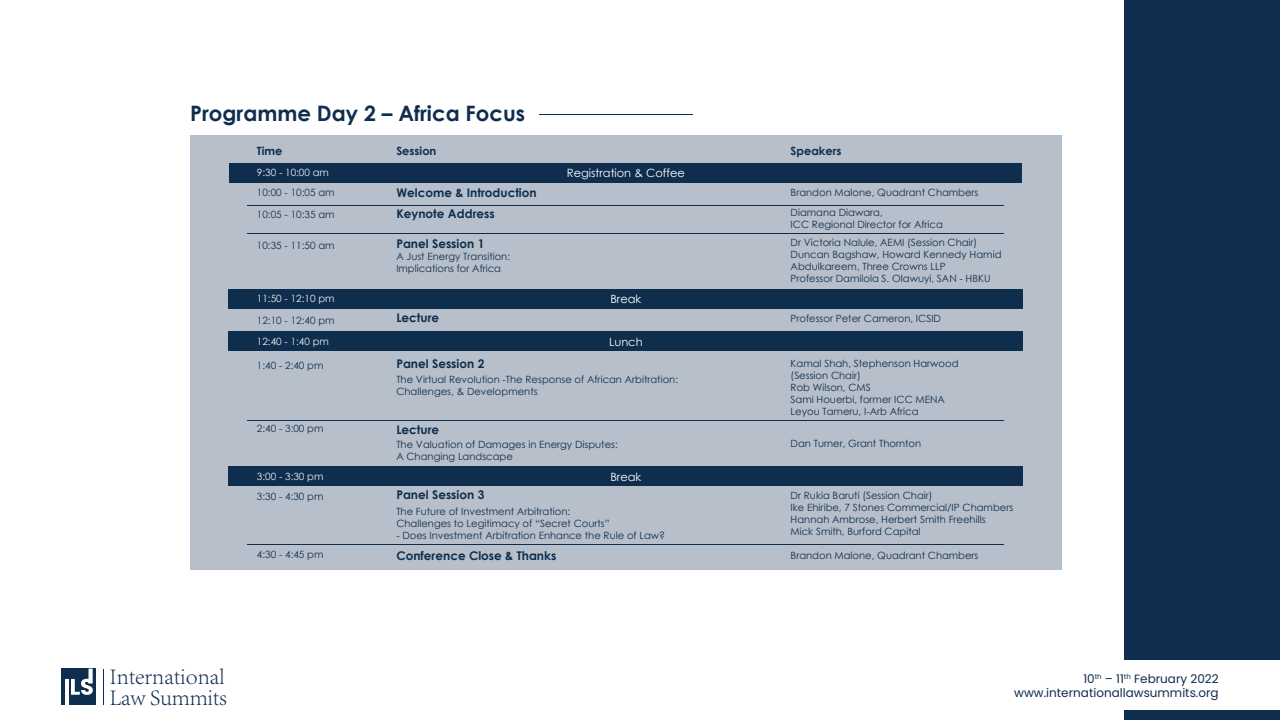
<style>
.page{position:relative;width:1280px;height:720px;background:#fff}
.page>*{position:absolute;margin:0;border:0;box-sizing:border-box;transform-origin:0 0}
.t1{font:300 22.9px/20.7px "Adobe Song Std";color:#0f2d4f}
.t2{font:700 21.3px "Century Gothic";color:#0f2d4f}
.t3{font:700 12px "Century Gothic";color:#0f2e4e}
.t4{font:12px/14.4px "Poppins";color:#0f2d4f;text-align:right}
.t5{font:11.4px "Century Gothic";color:#fff}
.t6{font:700 11.4px "Century Gothic";color:#0f2e4e}
.t7{font:10px/12px "Century Gothic";color:#0f2e4e}
.t8{font:10px "Century Gothic";color:#eef0f0}
</style>
<div class="page">
<div style="left:1124px;top:0;width:156px;height:660px;background:#0f2d4f"></div>
<div style="left:1124px;top:710px;width:156px;height:10px;background:#0f2d4f"></div>
<hr style="left:103px;top:669px;width:1px;height:35px;background:#0f2d4f">
<div style="left:61px;top:669px;width:35px;height:36px;background:#0f2d4f"></div>
<hr style="left:65px;top:679px;width:3px;height:26px;background:#fff">
<svg style="left:71px;top:669px;width:22px;height:26px"></svg>
<div style="left:190px;top:135px;width:872px;height:435px;background:#b7c0ca"></div>
<div style="left:230px;top:163px;width:792px;height:19px;background:#0f2e4e"></div>
<hr style="left:248px;top:234px;width:756px;height:1px;background:#0f2e4e">
<hr style="left:248px;top:205px;width:756px;height:1px;background:#0f2e4e">
<div style="left:229px;top:289px;width:794px;height:20px;background:#0f2e4e"></div>
<div style="left:229px;top:467px;width:794px;height:19px;background:#0f2e4e"></div>
<hr style="left:248px;top:420px;width:756px;height:1px;background:#0f2e4e">
<div style="left:229px;top:332px;width:794px;height:19px;background:#0f2e4e"></div>
<hr style="left:248px;top:545px;width:756px;height:1px;background:#0f2e4e">
<hr style="left:540px;top:114px;width:153px;height:1px;background:#0f2e4e">
<h2 class="t2" style="left:190px;top:97px;width:336px">Programme Day 2 – Africa Focus</h2>
<p class="t6" style="left:257px;top:142px;width:27px">Time</p>
<p class="t8" style="left:257px;top:165px;width:74px">9:30 - 10:00 am</p>
<p class="t7" style="left:257px;top:186px;width:79px">10:00 - 10:05 am</p>
<p class="t7" style="left:257px;top:209px;width:79px">10:05 - 10:35 am</p>
<p class="t7" style="left:257px;top:239px;width:79px">10:35 - 11:50 am</p>
<p class="t8" style="left:257px;top:292px;width:79px">11:50 - 12:10 pm</p>
<p class="t7" style="left:257px;top:314px;width:79px">12:10 - 12:40 pm</p>
<p class="t7" style="left:257px;top:359px;width:68px">1:40 - 2:40 pm</p>
<p class="t8" style="left:257px;top:334px;width:74px">12:40 - 1:40 pm</p>
<p class="t6" style="left:396px;top:142px;width:42px">Session</p>
<p class="t3" style="left:396px;top:184px;width:142px">Welcome &amp; Introduction</p>
<p class="t3" style="left:396px;top:204px;width:100px">Keynote Address</p>
<p class="t3" style="left:396px;top:235px;width:90px">Panel Session 1</p>
<p class="t7" style="left:396px;top:251px;width:115px">A Just Energy Transition:<br>Implications for Africa</p>
<p class="t3" style="left:396px;top:309px;width:44px">Lecture</p>
<p class="t3" style="left:396px;top:355px;width:90px">Panel Session 2</p>
<p class="t5" style="left:567px;top:165px;width:120px">Registration &amp; Coffee</p>
<p class="t5" style="left:610px;top:291px;width:32px">Break</p>
<p class="t5" style="left:609px;top:334px;width:35px">Lunch</p>
<p class="t7" style="left:257px;top:422px;width:68px">2:40 - 3:00 pm</p>
<p class="t8" style="left:257px;top:469px;width:68px">3:00 - 3:30 pm</p>
<p class="t7" style="left:257px;top:491px;width:68px">3:30 - 4:30 pm</p>
<p class="t7" style="left:257px;top:549px;width:68px">4:30 - 4:45 pm</p>
<h1 class="t1" style="left:109px;top:666px;width:119px">International<br>Law Summits</h1>
<p class="t7" style="left:396px;top:374px;width:283px">The Virtual Revolution -The Response of African Arbitration:<br>Challenges, &amp; Developments</p>
<p class="t3" style="left:396px;top:420px;width:44px">Lecture</p>
<p class="t7" style="left:396px;top:438px;width:223px">The Valuation of Damages in Energy Disputes:<br>A Changing Landscape</p>
<p class="t3" style="left:396px;top:486px;width:90px">Panel Session 3</p>
<p class="t5" style="left:610px;top:469px;width:32px">Break</p>
<p class="t7" style="left:396px;top:505px;width:215px">The Future of Investment Arbitration:<br>Challenges to Legitimacy of “Secret Courts”</p>
<p class="t7" style="left:396px;top:529px;width:270px">- Does Investment Arbitration Enhance the Rule of Law?</p>
<p class="t3" style="left:396px;top:547px;width:162px">Conference Close &amp; Thanks</p>
<p class="t6" style="left:791px;top:142px;width:52px">Speakers</p>
<p class="t7" style="left:791px;top:187px;width:189px">Brandon Malone, Quadrant Chambers</p>
<p class="t7" style="left:791px;top:206px;width:154px">Diamana Diawara,<br>ICC Regional Director for Africa</p>
<p class="t7" style="left:791px;top:237px;width:212px">Dr Victoria Nalule, AEMI (Session Chair)<br>Duncan Bagshaw, Howard Kennedy Hamid Abdulkareem, Three Crowns LLP<br>Professor Damilola S. Olawuyi, SAN - HBKU</p>
<p class="t7" style="left:791px;top:312px;width:152px">Professor Peter Cameron, ICSID</p>
<p class="t7" style="left:791px;top:357px;width:169px">Kamal Shah, Stephenson Harwood (Session Chair)<br>Rob Wilson, CMS<br>Sami Houerbi, former ICC MENA<br>Leyou Tameru, I-Arb Africa</p>
<p class="t7" style="left:791px;top:437px;width:132px">Dan Turner, Grant Thornton</p>
<p class="t7" style="left:791px;top:489px;width:224px">Dr Rukia Baruti (Session Chair)<br>Ike Ehiribe, 7 Stones Commercial/IP Chambers Hannah Ambrose, Herbert Smith Freehills<br>Mick Smith, Burford Capital</p>
<p class="t7" style="left:791px;top:549px;width:189px">Brandon Malone, Quadrant Chambers</p>
<p class="t4" style="left:1014px;top:671px;width:206px">10<sup>th</sup> – 11<sup>th</sup> February 2022 www.internationallawsummits.org</p>
</div>
